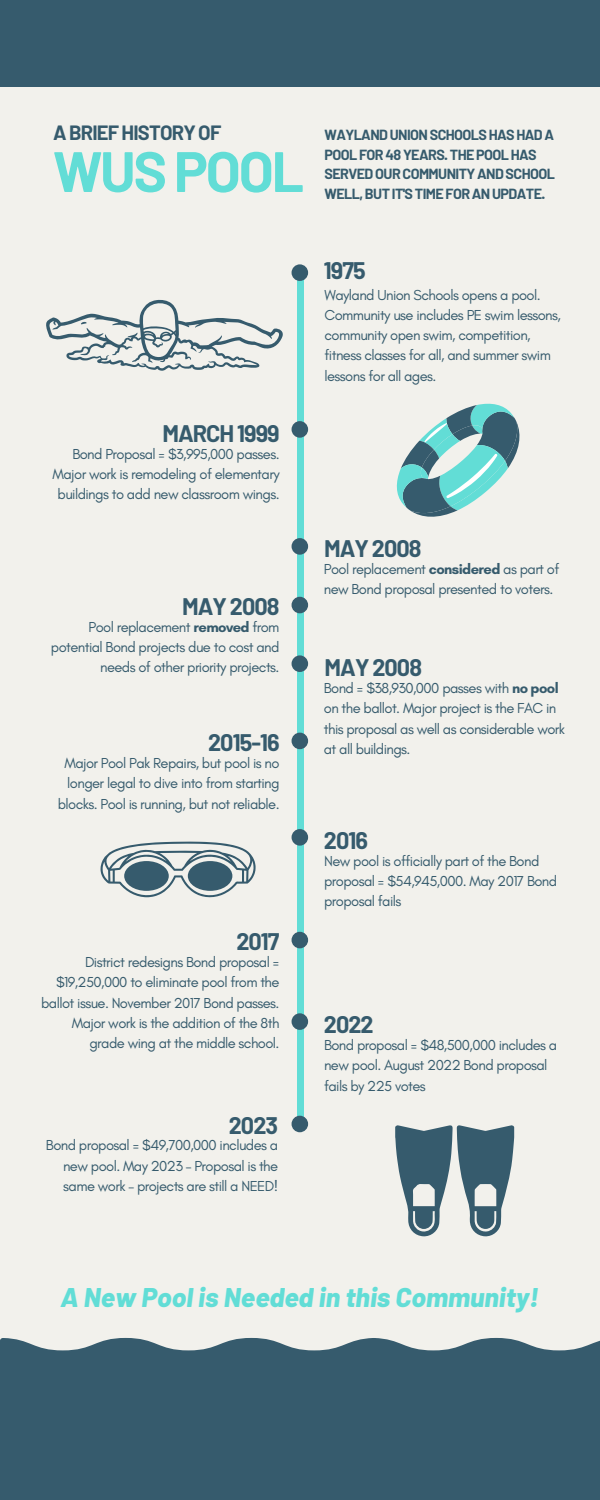
<style>
.page{position:relative;width:600px;height:1500px;background:#f2f1ec}
.page>*{position:absolute;margin:0;border:0;box-sizing:border-box;transform-origin:0 0}
.t1{font:700 56.9px "Barlow";letter-spacing:-.04em;color:#62ddd6}
.t2{font:italic 800 27px "Barlow";color:#62ddd6}
.t3{font:700 23.4px "Barlow";letter-spacing:-.04em;color:#365b6d}
.t4{font:700 20.2px "Barlow";letter-spacing:-.04em;color:#365b6d}
.t5{font:14.7px/20.2px "Glacial Indifference";letter-spacing:-.04em;color:#365b6d}
.t6{font:700 14.4px/19.5px "Barlow";letter-spacing:-.04em;color:#365b6d}
.s1{font-weight:700}
</style>
<div class="page">
<div style="left:297px;top:266px;width:6px;height:858px;background:#62ddd6"></div>
<div style="left:292px;top:264px;width:16px;height:17px;background:#365b6d;border-radius:50%"></div>
<div style="left:292px;top:421px;width:16px;height:17px;background:#365b6d;border-radius:50%"></div>
<div style="left:292px;top:538px;width:16px;height:17px;background:#365b6d;border-radius:50%"></div>
<div style="left:292px;top:597px;width:16px;height:16px;background:#365b6d;border-radius:50%"></div>
<div style="left:292px;top:655px;width:16px;height:17px;background:#365b6d;border-radius:50%"></div>
<div style="left:292px;top:733px;width:16px;height:16px;background:#365b6d;border-radius:50%"></div>
<div style="left:292px;top:829px;width:16px;height:17px;background:#365b6d;border-radius:50%"></div>
<div style="left:292px;top:932px;width:16px;height:16px;background:#365b6d;border-radius:50%"></div>
<div style="left:292px;top:1013px;width:16px;height:17px;background:#365b6d;border-radius:50%"></div>
<div style="left:292px;top:1116px;width:16px;height:16px;background:#365b6d;border-radius:50%"></div>
<div style="left:0;top:50px;width:600px;height:37px;background:#365b6d"></div>
<div style="left:0;top:1399px;width:600px;height:36px;background:#365b6d"></div>
<svg style="left:0;top:1338px;width:600px;height:61px;background:#496a7a"></svg>
<div style="left:0;top:1430px;width:600px;height:37px;background:#365b6d"></div>
<div style="left:0;top:1456px;width:600px;height:37px;background:#365b6d"></div>
<div style="left:0;top:1478px;width:600px;height:22px;background:#365b6d"></div>
<div style="left:0;top:20px;width:600px;height:37px;background:#365b6d"></div>
<div style="left:0;top:0;width:600px;height:36px;background:#365b6d"></div>
<svg style="left:101px;top:842px;width:155px;height:56px"></svg>
<svg style="left:396px;top:403px;width:123px;height:114px"></svg>
<svg style="left:395px;top:1125px;width:119px;height:112px"></svg>
<svg style="left:46px;top:299px;width:237px;height:72px"></svg>
<h3 class="t4" style="left:53px;top:120px;width:170px">A BRIEF HISTORY OF</h3>
<h1 class="t1" style="left:53px;top:135px;width:252px">WUS POOL</h1>
<p class="t6" style="left:325px;top:125px;width:232px">WAYLAND UNION SCHOOLS HAS HAD A<br>POOL FOR 48 YEARS. THE POOL HAS<br>SERVED OUR COMMUNITY AND SCHOOL<br>WELL, BUT IT'S TIME FOR AN UPDATE.</p>
<h3 class="t3" style="left:162px;top:418px;width:119px">MARCH 1999</h3>
<p class="t5" style="left:53px;top:443px;width:229px;text-align:right">Bond Proposal = $3,995,000 passes.<br>Major work is remodeling of elementary buildings to add new classroom wings.</p>
<h3 class="t3" style="left:182px;top:591px;width:99px">MAY 2008</h3>
<p class="t5" style="left:51px;top:616px;width:230px;text-align:right">Pool replacement <span class="s1">removed</span> from potential Bond projects due to cost and needs of other priority projects.</p>
<h3 class="t3" style="left:208px;top:728px;width:73px">2015-16</h3>
<p class="t5" style="left:58px;top:753px;width:223px;text-align:right">Major Pool Pak Repairs, but pool is no longer legal to dive into from starting blocks. Pool is running, but not reliable.</p>
<h3 class="t3" style="left:236px;top:927px;width:45px">2017</h3>
<p class="t5" style="left:41px;top:952px;width:240px;text-align:right">District redesigns Bond proposal = $19,250,000 to eliminate pool from the ballot issue. November 2017 Bond passes.<br>Major work is the addition of the 8th grade wing at the middle school.</p>
<h3 class="t3" style="left:229px;top:1110px;width:51px">2023</h3>
<p class="t5" style="left:63px;top:1135px;width:217px;text-align:justify;text-indent:-17px">Bond proposal = $49,700,000 includes a new pool. May 2023 – Proposal is the same work – projects are still a NEED!</p>
<h3 class="t3" style="left:324px;top:255px;width:43px">1975</h3>
<p class="t5" style="left:325px;top:284px;width:238px">Wayland Union Schools opens a pool.<br>Community use includes PE swim lessons, community open swim, competition, fitness classes for all, and summer swim lessons for all ages.</p>
<h3 class="t3" style="left:324px;top:533px;width:99px">MAY 2008</h3>
<p class="t5" style="left:324px;top:558px;width:237px">Pool replacement <span class="s1">considered</span> as part of new Bond proposal presented to voters.</p>
<h3 class="t3" style="left:325px;top:653px;width:99px">MAY 2008</h3>
<p class="t5" style="left:324px;top:678px;width:243px">Bond = $38,930,000 passes with <span class="s1">no pool </span>on the ballot. Major project is the FAC in this proposal as well as considerable work at all buildings.</p>
<h3 class="t3" style="left:324px;top:825px;width:46px">2016</h3>
<p class="t5" style="left:324px;top:850px;width:235px">New pool is officially part of the Bond proposal = $54,945,000. May 2017 Bond proposal fails</p>
<h3 class="t3" style="left:324px;top:1010px;width:51px">2022</h3>
<p class="t5" style="left:324px;top:1035px;width:235px">Bond proposal = $48,500,000 includes a new pool. August 2022 Bond proposal fails by 225 votes</p>
<h2 class="t2" style="left:60px;top:1280px;width:480px">A New Pool is Needed in this Community!</h2>
</div>
